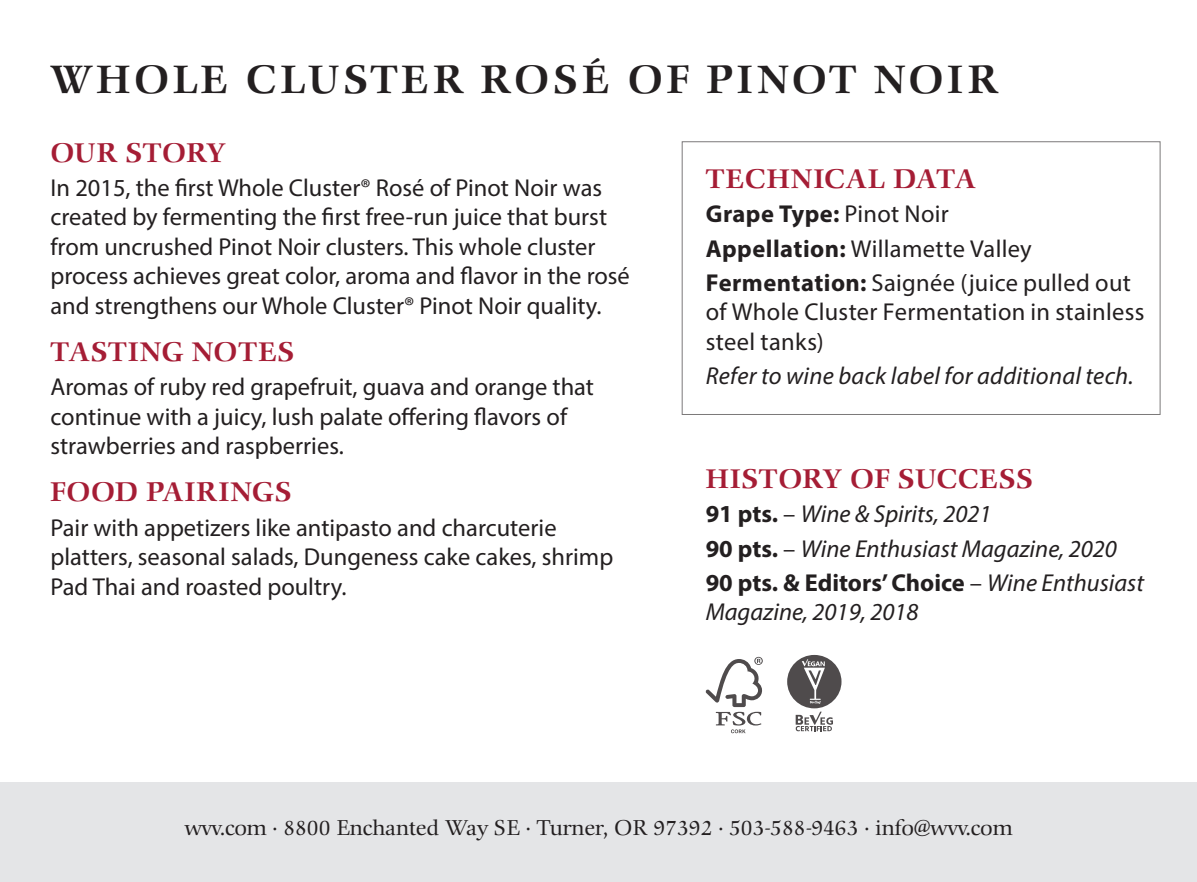
<style>
.page{position:relative;width:1197px;height:882px;background:#fff}
.page>*{position:absolute;margin:0;border:0;box-sizing:border-box;transform-origin:0 0}
.t1{font:500 38.5px "Comenius Antiqua";letter-spacing:.095em;color:#231f20}
.t2{font:500 26.25px "Comenius Antiqua";letter-spacing:.025em;color:#a51d35}
.t3{font:24.5px/29.4px "Myriad Pro";color:#231f20}
.t4{font:italic 24.5px/29.4px "Myriad Pro";color:#231f20}
.t5{font:700 24.5px "Myriad Pro";letter-spacing:.02em;color:#231f20}
.t6{font:21px "Comenius Antiqua";color:#231f20}
.s1{font-weight:400}
.s2{font-weight:700}
.s3{font-weight:700;font-style:normal}
.s4{font-style:normal}
</style>
<div class="page">
<div style="left:0;top:783px;width:1197px;height:99px;background:#e4e5e7"></div>
<svg style="left:705px;top:657px;width:58px;height:76px"></svg>
<svg style="left:787px;top:655px;width:55px;height:77px"></svg>
<p class="t1" style="left:50px;top:58px;width:949px">WHOLE CLUSTER ROSÉ OF PINOT NOIR</p>
<p class="t2" style="left:50px;top:138px;width:177px">OUR STORY</p>
<p class="t3" style="left:50px;top:173px;width:581px">In 2015, the first Whole Cluster® Rosé of Pinot Noir was created by fermenting the first free-run juice that burst from uncrushed Pinot Noir clusters. This whole cluster process achieves great color, aroma and flavor in the rosé and strengthens our Whole Cluster® Pinot Noir quality.</p>
<p class="t2" style="left:50px;top:337px;width:246px">TASTING NOTES</p>
<p class="t3" style="left:50px;top:372px;width:545px">Aromas of ruby red grapefruit, guava and orange that continue with a juicy, lush palate offering flavors of strawberries and raspberries.</p>
<p class="t2" style="left:50px;top:477px;width:243px">FOOD PAIRINGS</p>
<p class="t3" style="left:50px;top:513px;width:564px">Pair with appetizers like antipasto and charcuterie platters, seasonal salads, Dungeness cake cakes, shrimp<br>Pad Thai and roasted poultry.</p>
<p class="t2" style="left:706px;top:164px;width:271px">TECHNICAL DATA</p>
<p class="t5" style="left:706px;top:198px;width:245px">Grape Type: <span class="s1">Pinot Noir</span></p>
<p class="t3" style="left:706px;top:233px;width:328px"><span class="s2">Appellation:</span> Willamette Valley</p>
<p class="t3" style="left:706px;top:268px;width:440px"><span class="s2">Fermentation:</span> Saignée (juice pulled out of Whole Cluster Fermentation in stainless steel tanks)</p>
<p class="t4" style="left:706px;top:361px;width:430px">Refer to wine back label for additional tech.</p>
<p class="t2" style="left:706px;top:464px;width:329px">HISTORY OF SUCCESS</p>
<p class="t4" style="left:706px;top:499px;width:287px"><span class="s3">91 pts.</span> <span class="s4">–</span> Wine &amp; Spirits, 2021</p>
<p class="t4" style="left:706px;top:533px;width:413px"><span class="s3">90 pts.</span> <span class="s4">–</span> Wine Enthusiast Magazine, 2020</p>
<p class="t4" style="left:706px;top:568px;width:440px"><span class="s3">90 pts. &amp; Editors’ Choice</span> <span class="s4">–</span> Wine Enthusiast<br>Magazine, 2019, 2018</p>
<p class="t6" style="left:185px;top:816px;width:830px">wvv.com · 8800 Enchanted Way SE · Turner, OR 97392 · 503-588-9463 · info@wvv.com</p>
</div>
